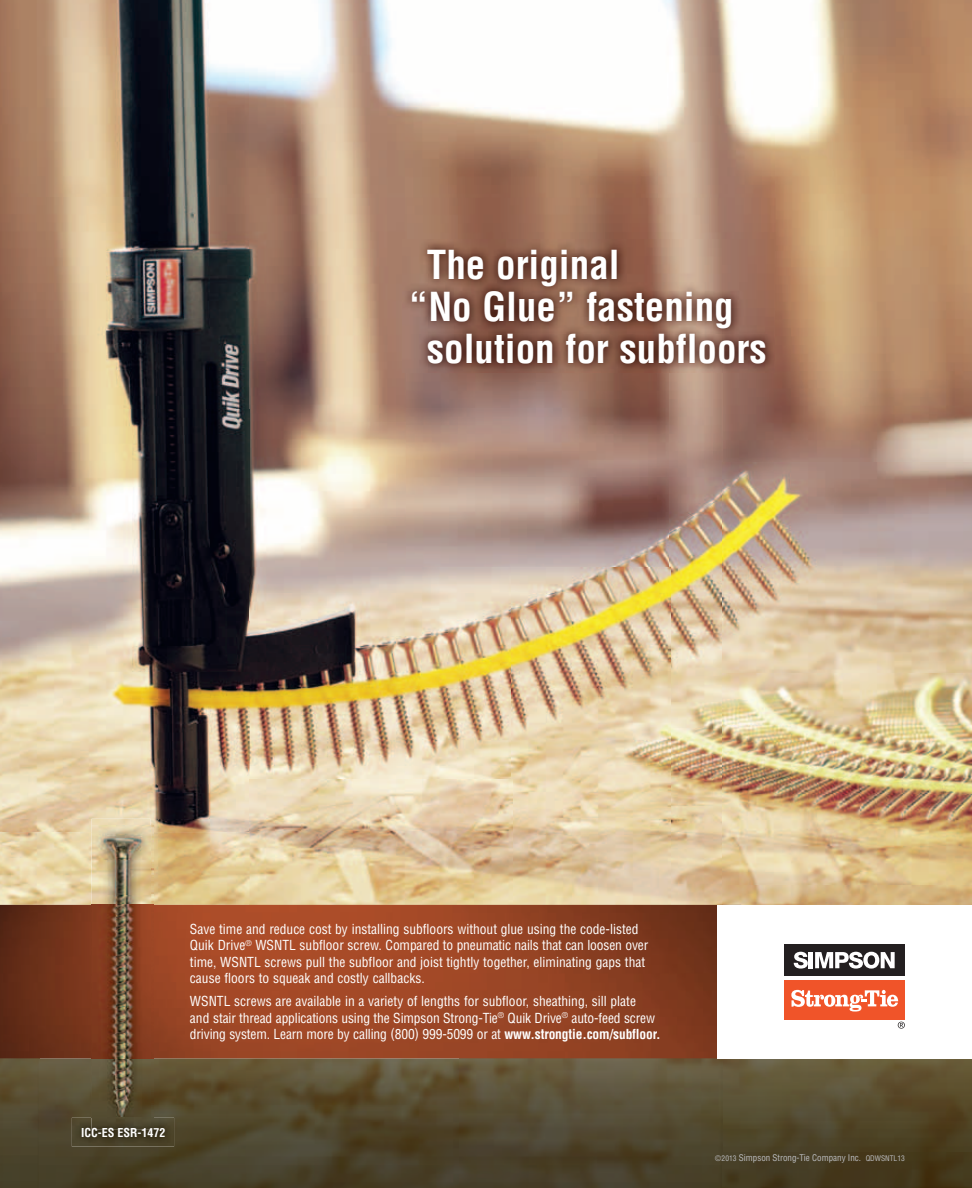
<style>
.page{position:relative;width:972px;height:1188px;background:#fff}
.page>*{position:absolute;margin:0;border:0;box-sizing:border-box;transform-origin:0 0}
.t1{font:700 condensed 39px "Helvetica LT Std";color:#fff}
.t2{font:condensed 13.5px/16.5px "Helvetica LT Std";color:#fff}
.t3{font:700 condensed 12px "Helvetica LT Std";color:#fff}
.t4{font:condensed 9px "Helvetica LT Std";color:#bcbdc0}
.s1{font-weight:700}
.s2{font-size:7.5px}
</style>
<div class="page">
<img style="left:0;top:0;width:775px;height:198px">
<img style="left:775px;top:0;width:197px;height:251px">
<img style="left:0;top:198px;width:249px;height:707px">
<img style="left:249px;top:198px;width:158px;height:370px">
<img style="left:407px;top:198px;width:369px;height:53px">
<img style="left:723px;top:251px;width:249px;height:937px">
<img style="left:407px;top:373px;width:263px;height:195px">
<img style="left:670px;top:373px;width:53px;height:532px">
<img style="left:249px;top:568px;width:421px;height:337px">
<img style="left:0;top:1058px;width:723px;height:130px">
<img style="left:0;top:905px;width:717px;height:153px">
<div style="left:717px;top:905px;width:255px;height:153px;background:#fff"></div>
<img style="left:402px;top:240px;width:373px;height:133px">
<div style="left:784px;top:980px;width:121px;height:40px;background:#f05429"></div>
<div style="left:784px;top:944px;width:121px;height:32px;background:#231f20"></div>
<svg style="left:794px;top:952px;width:14px;height:17px"></svg>
<hr style="left:809px;top:952px;width:4px;height:16px;background:#fff">
<svg style="left:815px;top:952px;width:80px;height:17px"></svg>
<svg style="left:791px;top:990px;width:107px;height:22px"></svg>
<svg style="left:898px;top:1022px;width:7px;height:7px"></svg>
<img style="left:151px;top:825px;width:3px;height:80px">
<img style="left:151px;top:905px;width:3px;height:213px">
<img style="left:92px;top:819px;width:59px;height:299px">
<img style="left:92px;top:905px;width:1px;height:213px">
<img style="left:72px;top:1118px;width:102px;height:29px">
<svg style="left:151px;top:1118px;width:3px;height:10px"></svg>
<img style="left:93px;top:1118px;width:58px;height:10px">
<p class="t1" style="left:427px;top:240px;width:194px">The original</p>
<p class="t1" style="left:409px;top:282px;width:326px">“No Glue” fastening</p>
<p class="t1" style="left:427px;top:324px;width:341px">solution for subfloors</p>
<p class="t2" style="left:190px;top:920px;width:460px">Save time and reduce cost by installing subfloors without glue using the code-listed Quik Drive<sup>®</sup> WSNTL subfloor screw. Compared to pneumatic nails that can loosen over time, WSNTL screws pull the subfloor and joist tightly together, eliminating gaps that cause floors to squeak and costly callbacks.</p>
<p class="t2" style="left:190px;top:993px;width:472px">WSNTL screws are available in a variety of lengths for subfloor, sheathing, sill plate<br>and stair thread applications using the Simpson Strong-Tie<sup>®</sup> Quik Drive<sup>®</sup> auto-feed screw driving system. Learn more by calling (800) 999-5099 or at <span class="s1">www.strongtie.com/subfloor.</span></p>
<p class="t3" style="left:81px;top:1125px;width:86px">ICC-ES ESR-1472</p>
<p class="t4" style="left:715px;top:1153px;width:191px"><span class="s2">©2013</span> Simpson Strong-Tie Company Inc. <span class="s2">QDWSNTL13</span></p>
</div>
